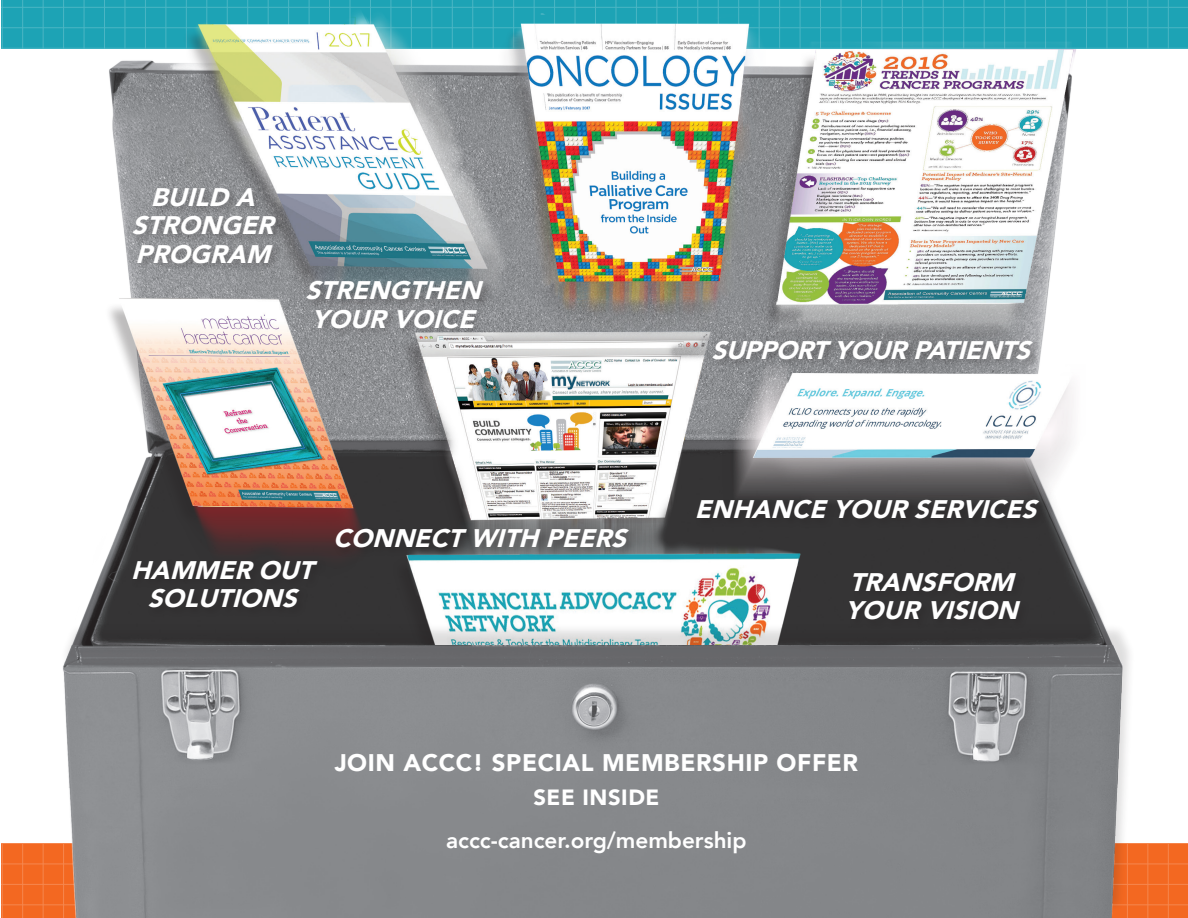
<style>
.page{position:relative;width:1188px;height:918px;background:#fff}
.page>*{position:absolute;margin:0;border:0;box-sizing:border-box;transform-origin:0 0}
.t1{font:italic 900 25.35px/28.2px "Avenir";color:#fff;text-align:center}
.t2{font:900 24px "Avenir";letter-spacing:.025em;color:#fff}
.t3{font:800 22.5px "Avenir";color:#fff}
.t4{font:900 22.05px "Avenir";letter-spacing:.025em;color:#fff}
</style>
<div class="page">
<img style="left:1px;top:0;width:1187px;height:623px">
<img style="left:113px;top:6px;width:1005px;height:617px">
<div style="left:695px;top:498px;width:353px;height:31px;background:#333233"></div>
<div style="left:131px;top:186px;width:155px;height:87px;background:#231f20;opacity:.3"></div>
<div style="left:711px;top:339px;width:331px;height:31px;background:#231f20;opacity:.3"></div>
<div style="left:333px;top:527px;width:305px;height:30px;background:#231f20;opacity:.3"></div>
<div style="left:848px;top:571px;width:182px;height:58px;background:#333132"></div>
<div style="left:131px;top:559px;width:196px;height:59px;background:#333233"></div>
<div style="left:305px;top:279px;width:188px;height:59px;background:#231f20;opacity:.3"></div>
<div style="left:60px;top:623px;width:1076px;height:289px;background:#231f20;opacity:.15"></div>
<img style="left:1px;top:645px;width:1187px;height:273px">
<p class="t1" style="left:132px;top:183px;width:154px">BUILDA<br>STRONGER<br>PROGRAM</p>
<p class="t1" style="left:305px;top:276px;width:188px;text-align:left">STRENGTHEN<br>YOURVOICE</p>
<p class="t1" style="left:333px;top:524px;width:305px">CONNECTWITHPEERS</p>
<p class="t1" style="left:131px;top:556px;width:195px">HAMMEROUT<br>SOLUTIONS</p>
<p class="t1" style="left:711px;top:336px;width:331px">SUPPORTYOURPATIENTS</p>
<p class="t1" style="left:695px;top:495px;width:354px">ENHANCEYOURSERVICES</p>
<p class="t1" style="left:845px;top:567px;width:185px;text-align:left">TRANSFORM<br>YOURVISION</p>
<p class="t2" style="left:335px;top:742px;width:525px">JOIN ACCC! SPECIAL MEMBERSHIP OFFER</p>
<p class="t4" style="left:533px;top:779px;width:128px">SEE INSIDE</p>
<p class="t3" style="left:446px;top:822px;width:302px">accc-cancer.org/membership</p>
</div>
